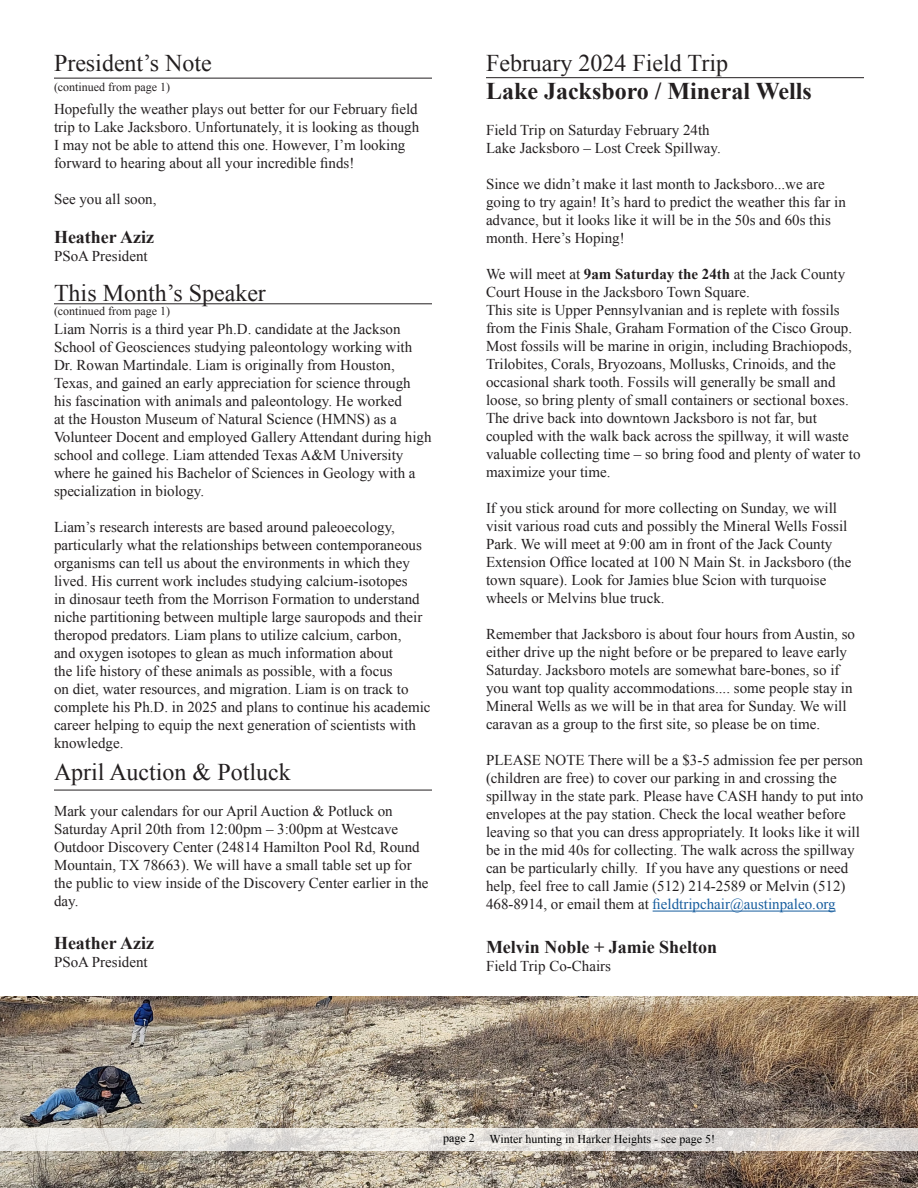
<style>
.page{position:relative;width:918px;height:1188px;background:#fff}
.page>*{position:absolute;margin:0;border:0;box-sizing:border-box;transform-origin:0 0}
.t1{font:24px "Times New Roman";color:#231f20}
.t2{font:700 24px "Times New Roman";color:#231f20}
.t3{font:700 18px "Times New Roman";color:#231f20}
.t4{font:15px/18px "Times New Roman";color:#231f20}
.t5{font:12px "Times New Roman";color:#000}
.t6{font:12px "Times New Roman";color:#231f20}
.s1{font-weight:700}
.s2{color:#175d9e}
</style>
<div class="page">
<img style="left:0;top:996px;width:918px;height:192px">
<svg style="left:0;top:1129px;width:918px;height:22px;background:#e5e2de"></svg>
<hr style="left:54px;top:78px;width:378px;height:1px;background:#231f20">
<hr style="left:54px;top:304px;width:378px;height:1px;background:#231f20">
<hr style="left:653px;top:911px;width:183px;height:1px;background:#175d9e">
<hr style="left:486px;top:77px;width:378px;height:1px;background:#231f20">
<hr style="left:54px;top:790px;width:378px;height:1px;background:#231f20">
<p class="t1" style="left:54px;top:46px;width:159px">President’s Note</p>
<p class="t6" style="left:54px;top:79px;width:118px">(continued from page 1)</p>
<p class="t4" style="left:54px;top:99px;width:367px">Hopefully the weather plays out better for our February field trip to Lake Jacksboro. Unfortunately, it is looking as though I may not be able to attend this one. However, I’m looking forward to hearing about all your incredible finds!</p>
<p class="t4" style="left:54px;top:189px;width:104px">See you all soon,</p>
<p class="t3" style="left:54px;top:225px;width:102px">Heather Aziz</p>
<p class="t4" style="left:54px;top:247px;width:95px">PSoA President</p>
<p class="t1" style="left:54px;top:277px;width:213px">This Month’s Speaker</p>
<p class="t6" style="left:54px;top:303px;width:118px">(continued from page 1)</p>
<p class="t4" style="left:54px;top:320px;width:379px">Liam Norris is a third year Ph.D. candidate at the Jackson School of Geosciences studying paleontology working with Dr. Rowan Martindale. Liam is originally from Houston, Texas, and gained an early appreciation for science through his fascination with animals and paleontology. He worked<br>at the Houston Museum of Natural Science (HMNS) as a Volunteer Docent and employed Gallery Attendant during high school and college. Liam attended Texas A&amp;M University where he gained his Bachelor of Sciences in Geology with a specialization in biology.</p>
<p class="t4" style="left:54px;top:518px;width:378px">Liam’s research interests are based around paleoecology, particularly what the relationships between contemporaneous organisms can tell us about the environments in which they lived. His current work includes studying calcium-isotopes<br>in dinosaur teeth from the Morrison Formation to understand niche partitioning between multiple large sauropods and their theropod predators. Liam plans to utilize calcium, carbon,<br>and oxygen isotopes to glean as much information about<br>the life history of these animals as possible, with a focus<br>on diet, water resources, and migration. Liam is on track to complete his Ph.D. in 2025 and plans to continue his academic career helping to equip the next generation of scientists with knowledge.</p>
<p class="t1" style="left:54px;top:756px;width:238px">April Auction &amp; Potluck</p>
<p class="t4" style="left:54px;top:802px;width:376px">Mark your calendars for our April Auction &amp; Potluck on Saturday April 20th from 12:00pm – 3:00pm at Westcave Outdoor Discovery Center (24814 Hamilton Pool Rd, Round Mountain, TX 78663). We will have a small table set up for the public to view inside of the Discovery Center earlier in the day.</p>
<p class="t3" style="left:54px;top:931px;width:102px">Heather Aziz</p>
<p class="t4" style="left:54px;top:953px;width:95px">PSoA President</p>
<p class="t1" style="left:486px;top:46px;width:244px">February 2024 Field Trip</p>
<p class="t2" style="left:486px;top:75px;width:327px">Lake Jacksboro / Mineral Wells</p>
<p class="t4" style="left:486px;top:121px;width:225px">Field Trip on Saturday February 24th</p>
<p class="t4" style="left:486px;top:139px;width:236px">Lake Jacksboro – Lost Creek Spillway.</p>
<p class="t4" style="left:486px;top:175px;width:361px">Since we didn’t make it last month to Jacksboro...we are going to try again! It’s hard to predict the weather this far in advance, but it looks like it will be in the 50s and 60s this month. Here’s Hoping!</p>
<p class="t4" style="left:486px;top:265px;width:361px">We will meet at <span class="s1">9am Saturday the 24th</span> at the Jack County<br>Court House in the Jacksboro Town Square.</p>
<p class="t4" style="left:486px;top:301px;width:376px">This site is Upper Pennsylvanian and is replete with fossils from the Finis Shale, Graham Formation of the Cisco Group.<br>Most fossils will be marine in origin, including Brachiopods, Trilobites, Corals, Bryozoans, Mollusks, Crinoids, and the occasional shark tooth. Fossils will generally be small and loose, so bring plenty of small containers or sectional boxes.<br>The drive back into downtown Jacksboro is not far, but coupled with the walk back across the spillway, it will waste valuable collecting time – so bring food and plenty of water to maximize your time.</p>
<p class="t4" style="left:486px;top:499px;width:367px">If you stick around for more collecting on Sunday, we will visit various road cuts and possibly the Mineral Wells Fossil Park. We will meet at 9:00 am in front of the Jack County Extension Office located at 100 N Main St. in Jacksboro (the town square). Look for Jamies blue Scion with turquoise wheels or Melvins blue truck.</p>
<p class="t4" style="left:486px;top:625px;width:371px">Remember that Jacksboro is about four hours from Austin, so either drive up the night before or be prepared to leave early Saturday. Jacksboro motels are somewhat bare-bones, so if you want top quality accommodations.... some people stay in Mineral Wells as we will be in that area for Sunday. We will caravan as a group to the first site, so please be on time.</p>
<p class="t4" style="left:486px;top:751px;width:379px">PLEASE NOTE There will be a $3-5 admission fee per person (children are free) to cover our parking in and crossing the spillway in the state park. Please have CASH handy to put into envelopes at the pay station. Check the local weather before leaving so that you can dress appropriately. It looks like it will be in the mid 40s for collecting. The walk across the spillway can be particularly chilly. If you have any questions or need help, feel free to call Jamie (512) 214-2589 or Melvin (512)<br>468-8914, or email them at <span class="s2">fieldtripchair@austinpaleo.org</span></p>
<p class="t3" style="left:486px;top:934px;width:233px">Melvin Noble + Jamie Shelton</p>
<p class="t4" style="left:486px;top:956px;width:127px">Field Trip Co-Chairs</p>
<p class="t5" style="left:443px;top:1130px;width:33px">page 2</p>
<p class="t5" style="left:490px;top:1131px;width:227px">Winter hunting in Harker Heights - see page 5!</p>
</div>
